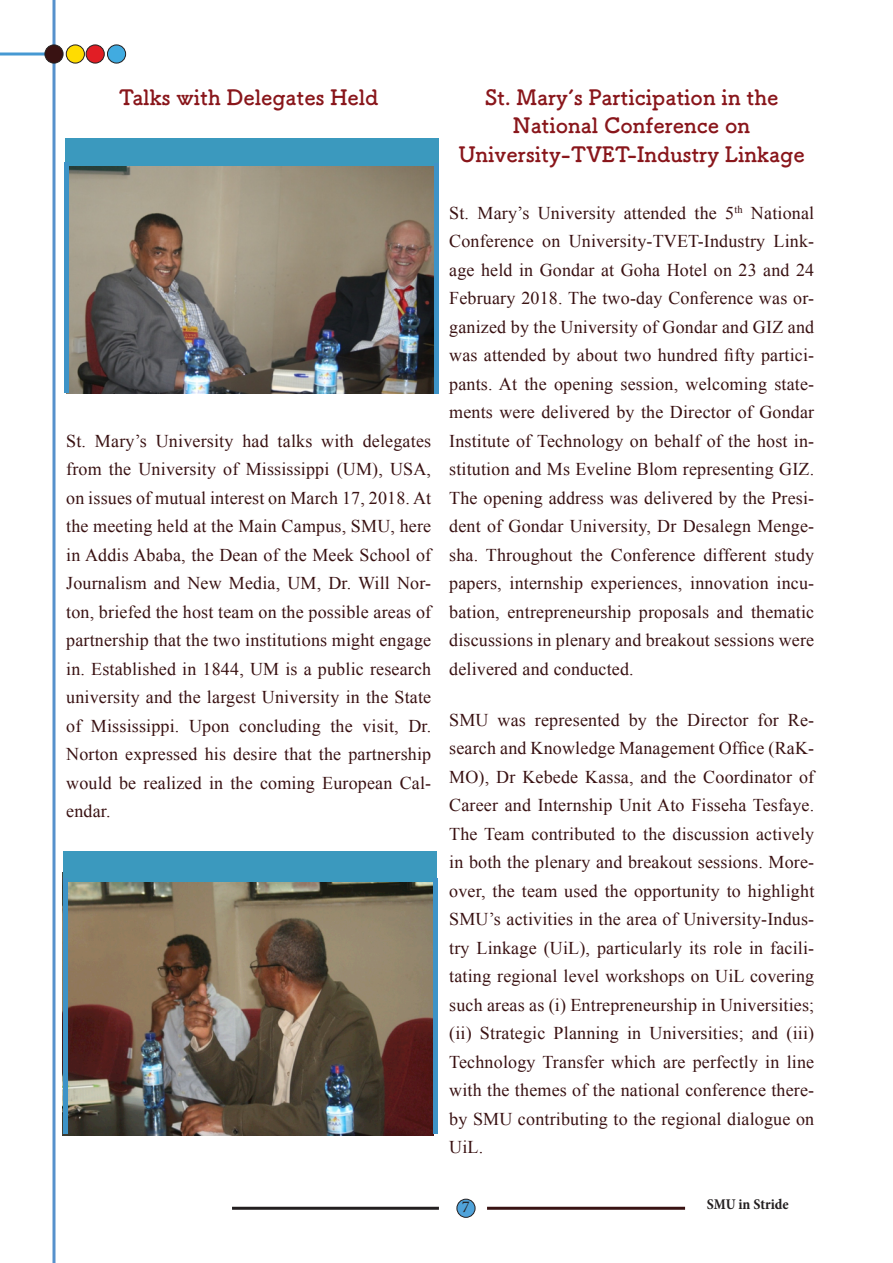
<style>
.page{position:relative;width:893px;height:1263px;background:#fff}
.page>*{position:absolute;margin:0;border:0;box-sizing:border-box;transform-origin:0 0}
.Paragraph_Style_1{font:700 21px "Tsuku B Rd Gothic";color:#89161b}
.t1{font:18px/28.5px "Times New Roman";letter-spacing:.01em;color:#391112;text-align:justify}
.t2{font:16.5px "Minion Pro";color:#231f20}
.t3{font:700 condensed 15px "Minion Pro";color:#231f20}
</style>
<div class="page">
<div style="left:457px;top:1199px;width:18px;height:18px;background:#50a3da;border-radius:50%"></div>
<div style="left:457px;top:1199px;width:18px;height:18px;border:1px solid #231f20;border-radius:50%"></div>
<svg style="left:52px;top:0;width:4px;height:1263px;background:#7facd8"></svg>
<hr style="left:0;top:53px;width:52px;height:3px;background:#4699d3">
<div style="left:45px;top:45px;width:18px;height:18px;background:#391212;border-radius:50%"></div>
<div style="left:45px;top:45px;width:18px;height:18px;border:1px solid #231f20;border-radius:50%"></div>
<div style="left:66px;top:45px;width:18px;height:18px;background:#ffdc01;border-radius:50%"></div>
<div style="left:66px;top:45px;width:19px;height:18px;border:1px solid #231f20;border-radius:50%"></div>
<div style="left:86px;top:45px;width:18px;height:18px;background:#e11e25;border-radius:50%"></div>
<div style="left:86px;top:45px;width:18px;height:18px;border:1px solid #231f20;border-radius:50%"></div>
<div style="left:107px;top:45px;width:19px;height:18px;background:#41abe0;border-radius:50%"></div>
<div style="left:107px;top:45px;width:19px;height:18px;border:1px solid #231f20;border-radius:50%"></div>
<hr style="left:232px;top:1207px;width:207px;height:3px;background:#231f20">
<hr style="left:487px;top:1207px;width:198px;height:3px;background:#391212">
<img style="left:63px;top:882px;width:371px;height:253px">
<img style="left:69px;top:166px;width:366px;height:227px">
<div style="left:65px;top:139px;width:374px;height:27px;background:#3b99be"></div>
<hr style="left:65px;top:163px;width:4px;height:230px;background:#3d93c7">
<hr style="left:435px;top:163px;width:4px;height:230px;background:#3d93c7">
<div style="left:63px;top:851px;width:374px;height:31px;background:#3b99be"></div>
<div style="left:63px;top:878px;width:5px;height:256px;background:#3d93c7"></div>
<hr style="left:433px;top:878px;width:4px;height:256px;background:#3d93c7">
<p class="Paragraph_Style_1" style="left:119px;top:81px;width:261px">Talks with Delegates Held</p>
<p class="t1" style="left:66px;top:426px;width:367px">St. Mary’s University had talks with delegates from the University of Mississippi (UM), USA, on issues of mutual interest on March 17, 2018. At the meeting held at the Main Campus, SMU, here in Addis Ababa, the Dean of the Meek School of Journalism and New Media, UM, Dr. Will Nor&shy;ton, briefed the host team on the possible areas of partnership that the two institutions might engage in. Established in 1844, UM is a public research university and the largest University in the State of Mississippi. Upon concluding the visit, Dr.<br>Norton expressed his desire that the partnership would be realized in the coming European Cal&shy;endar.</p>
<p class="Paragraph_Style_1" style="left:485px;top:81px;width:295px">St. Mary’s Participation in the</p>
<p class="Paragraph_Style_1" style="left:513px;top:109px;width:239px">National Conference on</p>
<p class="Paragraph_Style_1" style="left:459px;top:138px;width:348px">University-TVET-Industry Linkage</p>
<p class="t1" style="left:449px;top:198px;width:367px">St. Mary’s University attended the 5<sup>th</sup> National Conference on University-TVET-Industry Link&shy;age held in Gondar at Goha Hotel on 23 and 24<br>February 2018. The two-day Conference was or&shy;ganized by the University of Gondar and GIZ and was attended by about two hundred fifty partici&shy;pants. At the opening session, welcoming state&shy;ments were delivered by the Director of Gondar Institute of Technology on behalf of the host in&shy;stitution and Ms Eveline Blom representing GIZ.<br>The opening address was delivered by the Presi&shy;dent of Gondar University, Dr Desalegn Menge&shy;sha. Throughout the Conference different study papers, internship experiences, innovation incu&shy;bation, entrepreneurship proposals and thematic discussions in plenary and breakout sessions were delivered and conducted.</p>
<p class="t1" style="left:449px;top:705px;width:367px">SMU was represented by the Director for Re&shy;search and Knowledge Management Office (RaK-MO), Dr Kebede Kassa, and the Coordinator of Career and Internship Unit Ato Fisseha Tesfaye.<br>The Team contributed to the discussion actively in both the plenary and breakout sessions. More&shy;over, the team used the opportunity to highlight SMU’s activities in the area of University-Indus&shy;try Linkage (UiL), particularly its role in facili&shy;tating regional level workshops on UiL covering such areas as (i) Entrepreneurship in Universities; (ii) Strategic Planning in Universities; and (iii)<br>Technology Transfer which are perfectly in line with the themes of the national conference there&shy;by SMU contributing to the regional dialogue on UiL.</p>
<p class="t2" style="left:462px;top:1196px;width:9px">7</p>
<p class="t3" style="left:707px;top:1194px;width:83px">SMU in Stride</p>
</div>
